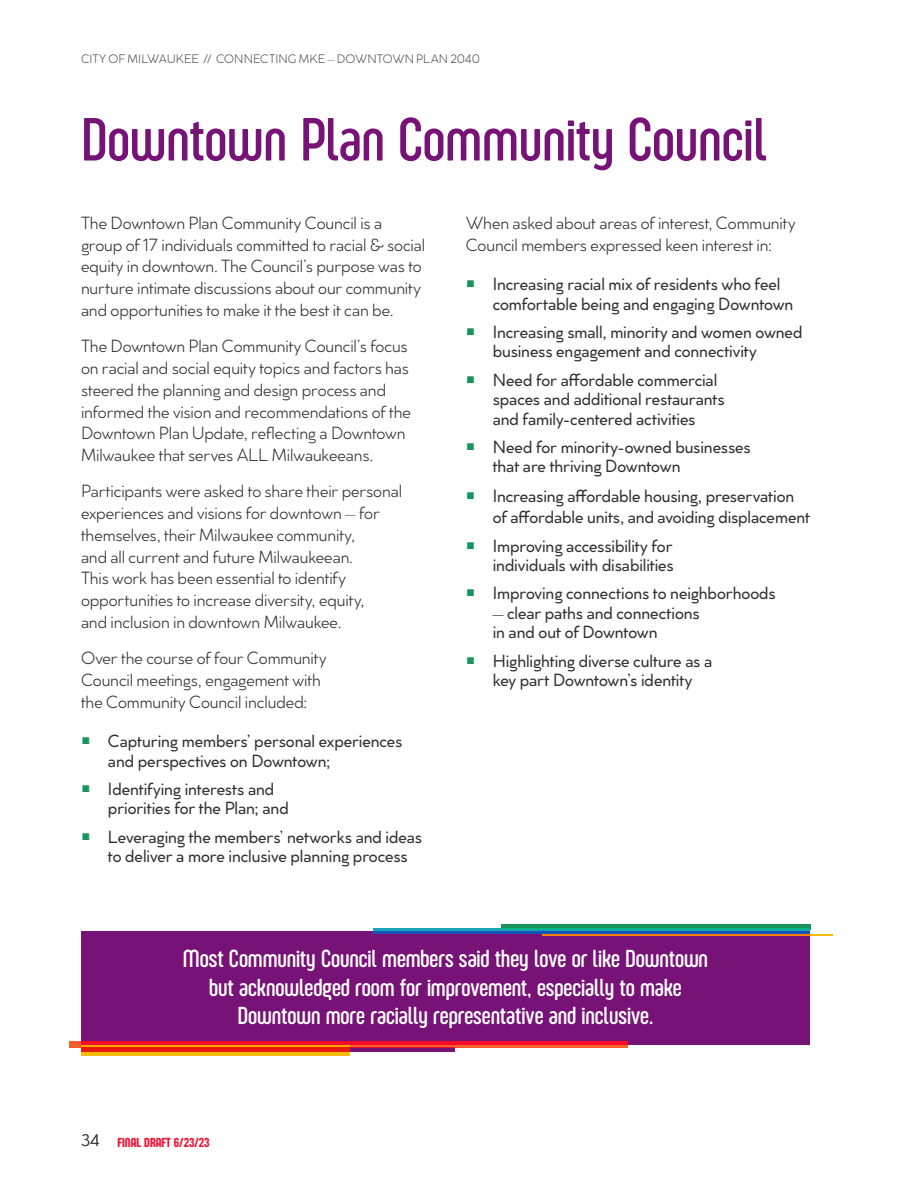
<style>
.page{position:relative;width:918px;height:1188px;background:#fff}
.page>*{position:absolute;margin:0;border:0;box-sizing:border-box;transform-origin:0 0}
.Header_-_Sections{font:300 63px "Sugo Pro Display";color:#771277}
.Goal_Subheader{font:300 25.5px/28.5px "Sugo Pro Display";color:#fff;text-align:center}
._19_Body_Copy{font:300 17.25px/21.8px "Cocogoose Classic";letter-spacing:-.005em;color:#312f30}
.t1{font:17.25px/19.5px "Cocogoose Classic";letter-spacing:-.005em;color:#312f30}
.t2{font:300 16.5px "Cocogoose Classic";color:#3e3e3f}
.t3{font:13.5px "Sugo Pro Display";color:#f01134}
.t4{font:300 12px "Cocogoose Classic";letter-spacing:.005em;color:#4b4c4d}
</style>
<div class="page">
<div style="left:81px;top:932px;width:729px;height:113px;background:#771277"></div>
<svg style="left:69px;top:1041px;width:559px;height:7px;background:#f6222b"></svg>
<svg style="left:81px;top:1045px;width:268px;height:11px;background:#f89d0a"></svg>
<svg style="left:81px;top:1048px;width:374px;height:4px"></svg>
<svg style="left:373px;top:929px;width:437px;height:5px;background:#176bb9"></svg>
<svg style="left:501px;top:924px;width:309px;height:6px;background:#119e6a"></svg>
<hr style="left:542px;top:934px;width:291px;height:2px;background:#f7ba0e">
<p class="t4" style="left:81px;top:50px;width:400px">CITY OF MILWAUKEE // CONNECTING MKE – DOWNTOWN PLAN 2040</p>
<p class="Header_-_Sections" style="left:81px;top:104px;width:688px">Downtown Plan Community Council</p>
<p class="_19_Body_Copy" style="left:81px;top:211px;width:346px">The Downtown Plan Community Council is a group of 17 individuals committed to racial &amp; social equity in downtown. The Council’s purpose was to nurture intimate discussions about our community and opportunities to make it the best it can be.</p>
<p class="_19_Body_Copy" style="left:81px;top:335px;width:332px">The Downtown Plan Community Council’s focus on racial and social equity topics and factors has steered the planning and design process and informed the vision and recommendations of the Downtown Plan Update, reflecting a Downtown Milwaukee that serves ALL Milwaukeeans.</p>
<p class="_19_Body_Copy" style="left:81px;top:480px;width:323px">Participants were asked to share their personal experiences and visions for downtown – for themselves, their Milwaukee community,<br>and all current and future Milwaukeean.<br>This work has been essential to identify opportunities to increase diversity, equity,<br>and inclusion in downtown Milwaukee.</p>
<p class="_19_Body_Copy" style="left:81px;top:647px;width:247px">Over the course of four Community<br>Council meetings, engagement with the Community Council included:</p>
<p class="t1" style="left:108px;top:731px;width:296px">Capturing members’ personal experiences and perspectives on Downtown;</p>
<p class="t1" style="left:108px;top:778px;width:182px">Identifying interests and priorities for the Plan; and</p>
<p class="t1" style="left:108px;top:826px;width:316px">Leveraging the members’ networks and ideas to deliver a more inclusive planning process</p>
<p class="_19_Body_Copy" style="left:466px;top:211px;width:331px">When asked about areas of interest, Community<br>Council members expressed keen interest in:</p>
<p class="t1" style="left:493px;top:274px;width:302px">Increasing racial mix of residents who feel comfortable being and engaging Downtown</p>
<p class="t1" style="left:493px;top:321px;width:311px">Increasing small, minority and women owned business engagement and connectivity</p>
<p class="t1" style="left:493px;top:369px;width:233px">Need for affordable commercial spaces and additional restaurants and family-centered activities</p>
<p class="t1" style="left:493px;top:437px;width:259px">Need for minority-owned businesses that are thriving Downtown</p>
<p class="t1" style="left:493px;top:485px;width:319px;line-height:21px">Increasing affordable housing, preservation of affordable units, and avoiding displacement</p>
<p class="t1" style="left:493px;top:535px;width:183px">Improving accessibility for individuals with disabilities</p>
<p class="t1" style="left:493px;top:583px;width:284px">Improving connections to neighborhoods</p>
<p class="t1" style="left:493px;top:602px;width:208px">– clear paths and connections in and out of Downtown</p>
<p class="t1" style="left:493px;top:650px;width:221px">Highlighting diverse culture as a key part Downtown’s identity</p>
<p class="Goal_Subheader" style="left:183px;top:945px;width:527px">Most Community Council members said they love or like Downtown but acknowledged room for improvement, especially to make<br>Downtown more racially representative and inclusive.</p>
<p class="t2" style="left:81px;top:1129px;width:20px">34</p>
<p class="t3" style="left:117px;top:1135px;width:94px">FINAL DRAFT 6/23/23</p>
</div>
